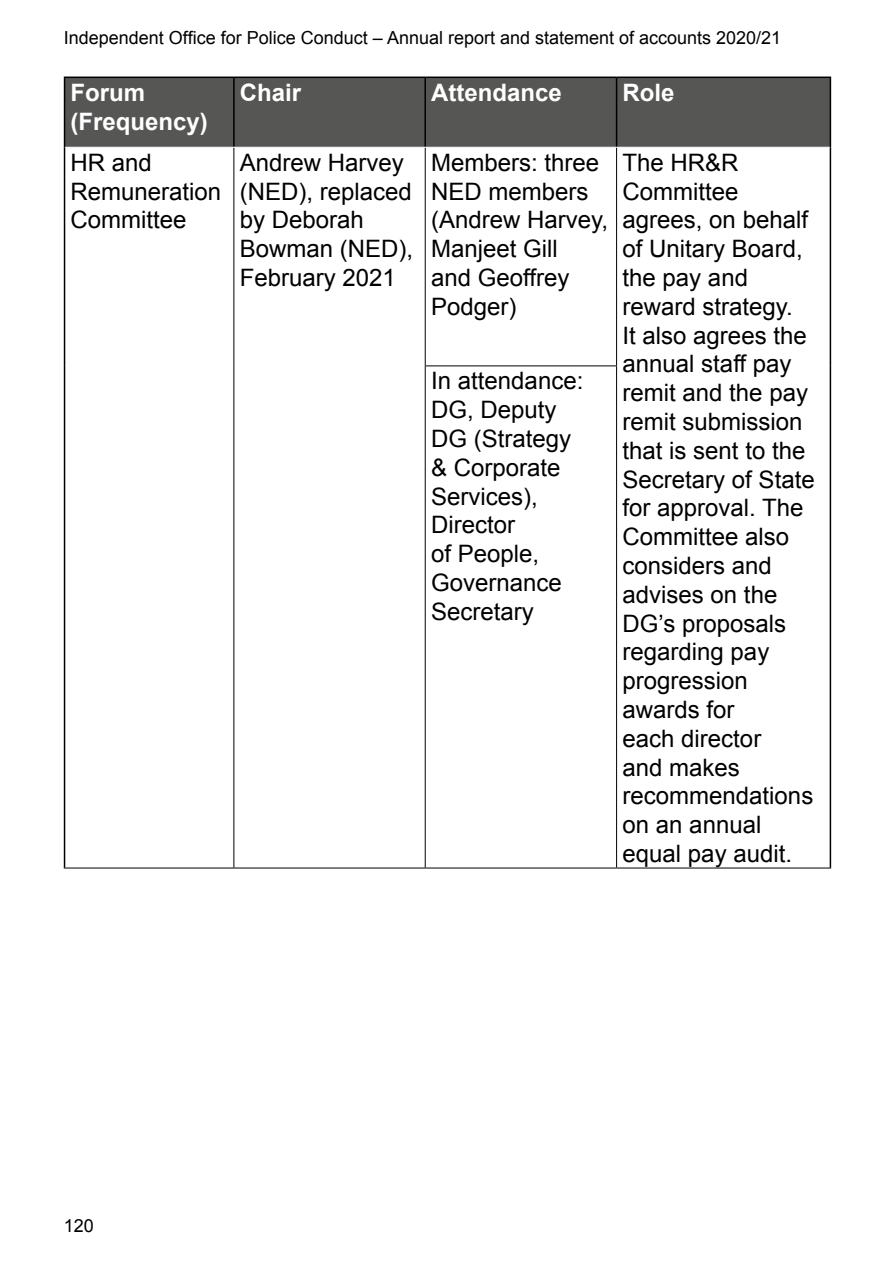
<style>
.page{position:relative;width:893px;height:1263px;background:#fff}
.page>*{position:absolute;margin:0;border:0;box-sizing:border-box;transform-origin:0 0}
.Table_Left{font:24px/28.8px "Arial";color:#000}
.ColHead{font:700 24px/28.8px "Arial";color:#fff}
.t1{font:18px "Arial";color:#000}
</style>
<div class="page">
<div style="left:65px;top:78px;width:765px;height:69px;background:#565655"></div>
<hr style="left:64px;top:77px;width:170px;height:1px;background:#000">
<hr style="left:64px;top:78px;width:1px;height:69px;background:#000">
<hr style="left:234px;top:77px;width:191px;height:1px;background:#000">
<hr style="left:233px;top:78px;width:2px;height:69px;background:#000">
<hr style="left:425px;top:77px;width:192px;height:1px;background:#000">
<hr style="left:424px;top:78px;width:2px;height:69px;background:#000">
<hr style="left:617px;top:77px;width:214px;height:1px;background:#000">
<hr style="left:616px;top:78px;width:1px;height:69px;background:#000">
<hr style="left:830px;top:78px;width:1px;height:69px;background:#000">
<hr style="left:64px;top:147px;width:1px;height:219px;background:#000">
<hr style="left:830px;top:147px;width:1px;height:219px;background:#000">
<hr style="left:64px;top:366px;width:1px;height:502px;background:#000">
<hr style="left:830px;top:366px;width:1px;height:502px;background:#000">
<hr style="left:233px;top:148px;width:1px;height:218px;background:#000">
<hr style="left:233px;top:366px;width:1px;height:502px;background:#000">
<hr style="left:425px;top:148px;width:1px;height:217px;background:#000">
<hr style="left:616px;top:148px;width:1px;height:217px;background:#000">
<hr style="left:425px;top:365px;width:192px;height:1px;background:#000">
<hr style="left:425px;top:366px;width:1px;height:502px;background:#000">
<hr style="left:616px;top:366px;width:1px;height:502px;background:#000">
<hr style="left:64px;top:868px;width:170px;height:1px;background:#000">
<hr style="left:234px;top:868px;width:191px;height:1px;background:#000">
<hr style="left:425px;top:868px;width:192px;height:1px;background:#000">
<hr style="left:617px;top:868px;width:214px;height:1px;background:#000">
<p class="t1" style="left:64px;top:26px;width:719px">Independent Office for Police Conduct – Annual report and statement of accounts 2020/21</p>
<p class="ColHead" style="left:71px;top:79px;width:139px">Forum (Frequency)</p>
<p class="ColHead" style="left:240px;top:79px;width:63px">Chair</p>
<p class="ColHead" style="left:431px;top:79px;width:132px">Attendance</p>
<p class="ColHead" style="left:623px;top:79px;width:54px">Role</p>
<p class="Table_Left" style="left:71px;top:148px;width:152px">HR and<br>Remuneration<br>Committee</p>
<p class="Table_Left" style="left:240px;top:148px;width:175px">Andrew Harvey (NED), replaced by Deborah<br>Bowman (NED),<br>February 2021</p>
<p class="Table_Left" style="left:431px;top:148px;width:178px">Members: three<br>NED members (Andrew Harvey,<br>Manjeet Gill<br>and Geoffrey<br>Podger)</p>
<p class="Table_Left" style="left:623px;top:148px;width:194px">The HR&amp;R<br>Committee agrees, on behalf of Unitary Board, the pay and reward strategy.<br>It also agrees the annual staff pay remit and the pay remit submission that is sent to the<br>Secretary of State for approval. The<br>Committee also considers and advises on the<br>DG’s proposals regarding pay progression awards for<br>each director<br>and makes recommendations on an annual equal pay audit.</p>
<p class="Table_Left" style="left:431px;top:367px;width:154px">In attendance:<br>DG, Deputy<br>DG (Strategy &amp; Corporate<br>Services),<br>Director<br>of People,<br>Governance<br>Secretary</p>
<p class="t1" style="left:64px;top:1214px;width:32px">120</p>
</div>
